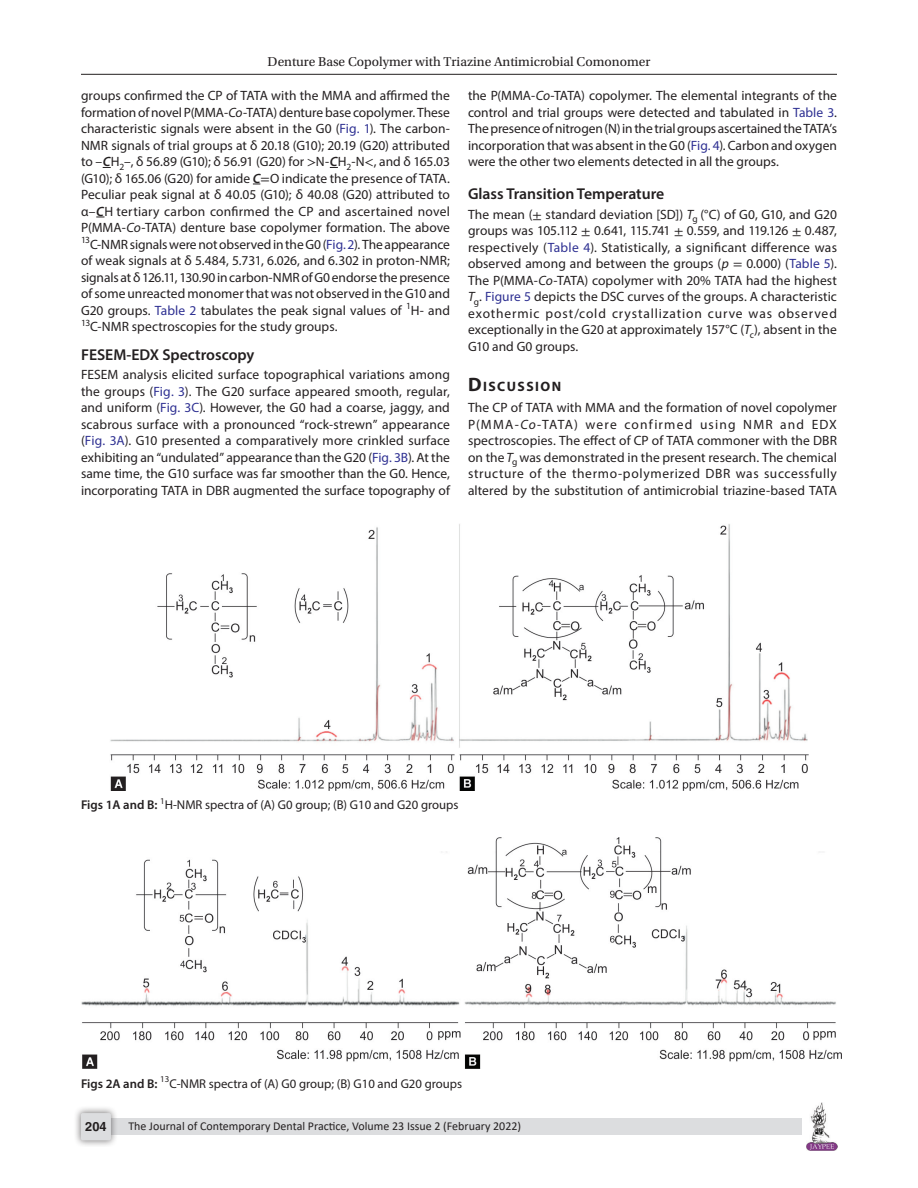
<style>
.page{position:relative;width:918px;height:1188px;background:#fff}
.page>*{position:absolute;margin:0;border:0;box-sizing:border-box;transform-origin:0 0}
.Head-2{font:600 15.75px "Myriad Pro";color:#231f20}
.Head-1{font:700 13.65px "Myriad Pro";letter-spacing:.105em;color:#231f20}
.Para-NoIndent{font:13.5px/16.5px "Myriad Pro";color:#231f20;text-align:justify}
.t1{font:13.5px "Utopia Std";color:#231f20}
.FigCaption{font:12.75px "Myriad Pro";color:#231f20}
.t2{font:700 12.75px "Helvetica LT Std";color:#231f20}
.t3{font:12px "Calibri";color:#231f20}
.s1{font-style:italic}
.s2{color:#2e3092}
.s3{font-weight:600;font-style:italic}
.s4{font-family:"STIX General"}
.s5{font-size:19.5px}
.s6{font-weight:600}
</style>
<div class="page">
<hr style="left:81px;top:74px;width:756px;height:1px;background:#231f20">
<img style="left:807px;top:1103px;width:30px;height:48px">
<div style="left:96px;top:1119px;width:706px;height:16px;background:#dcdddf"></div>
<div style="left:73px;top:1106px;width:45px;height:41px;background:#231f20;opacity:.61"></div>
<div style="left:81px;top:1113px;width:30px;height:27px;background:#dcdddf;border-radius:2px"></div>
<img style="left:110px;top:524px;width:698px;height:266px">
<img style="left:81px;top:838px;width:760px;height:231px">
<p class="t1" style="left:268px;top:55px;width:384px">Denture Base Copolymer with Triazine Antimicrobial Comonomer</p>
<p class="Para-NoIndent" style="left:81px;top:87px;width:371px">groups confirmed the CP of TATA with the MMA and affirmed the formation of novel P(MMA-<span class="s1">Co</span>-TATA) denture base copolymer. These characteristic signals were absent in the G0 (<span class="s2">Fig. 1</span>). The carbon-NMR signals of trial groups at δ 20.18 (G10); 20.19 (G20) attributed to –<span class="s3">C</span>H<sub>2</sub>–, δ 56.89 (G10); δ 56.91 (G20) for <span class="s4">&gt;</span>N-<span class="s3">C</span>H<sub>2</sub>-N<span class="s4">&lt;</span>, and δ 165.03 (G10); δ 165.06 (G20) for amide <span class="s3">C</span><span class="s4">=</span>O indicate the presence of TATA.<br>Peculiar peak signal at δ 40.05 (G10); δ 40.08 (G20) attributed to α–<span class="s3">C</span>H tertiary carbon confirmed the CP and ascertained novel P(MMA-<span class="s1">Co</span>-TATA) denture base copolymer formation. The above <sup>13</sup>C-NMR signals were not observed in the G0 (<span class="s2">Fig. 2</span>). The appearance of weak signals at δ 5.484, 5.731, 6.026, and 6.302 in proton-NMR; signals at δ 126.11, 130.90 in carbon-NMR of G0 endorse the presence of some unreacted monomer that was not observed in the G10 and G20 groups. <span class="s2">Table 2</span> tabulates the peak signal values of <sup>1</sup>H- and <sup>13</sup>C-NMR spectroscopies for the study groups.</p>
<p class="Head-2" style="left:81px;top:344px;width:175px">FESEM-EDX Spectroscopy</p>
<p class="Para-NoIndent" style="left:81px;top:366px;width:371px">FESEM analysis elicited surface topographical variations among the groups (<span class="s2">Fig. 3</span>). The G20 surface appeared smooth, regular, and uniform (<span class="s2">Fig. 3C</span>). However, the G0 had a coarse, jaggy, and scabrous surface with a pronounced “rock-strewn” appearance (<span class="s2">Fig. 3A</span>). G10 presented a comparatively more crinkled surface exhibiting an “undulated” appearance than the G20 (<span class="s2">Fig. 3B</span>). At the same time, the G10 surface was far smoother than the G0. Hence, incorporating TATA in DBR augmented the surface topography of</p>
<p class="Para-NoIndent" style="left:468px;top:87px;width:371px">the P(MMA-<span class="s1">Co</span>-TATA) copolymer. The elemental integrants of the control and trial groups were detected and tabulated in <span class="s2">Table 3</span>.<br>The presence of nitrogen (N) in the trial groups ascertained the TATA’s incorporation that was absent in the G0 (<span class="s2">Fig. 4</span>). Carbon and oxygen were the other two elements detected in all the groups.</p>
<p class="Head-2" style="left:468px;top:184px;width:198px">Glass Transition Temperature</p>
<p class="Para-NoIndent" style="left:468px;top:206px;width:371px">The mean (<span class="s4">±</span> standard deviation [SD]) <span class="s1">T</span><sub>g</sub> (°C) of G0, G10, and G20 groups was 105.112 <span class="s4">±</span> 0.641, 115.741 <span class="s4">±</span> 0.559, and 119.126 <span class="s4">±</span> 0.487, respectively (<span class="s2">Table 4</span>). Statistically, a significant difference was observed among and between the groups (<span class="s1">p</span> <span class="s4">=</span> 0.000) (<span class="s2">Table 5</span>).<br>The P(MMA-<span class="s1">Co</span>-TATA) copolymer with 20% TATA had the highest <span class="s1">T</span><sub>g</sub>. <span class="s2">Figure 5</span> depicts the DSC curves of the groups. A characteristic exothermic post/cold crystallization curve was observed exceptionally in the G20 at approximately 157°C (<span class="s1">T</span><sub>c</sub>), absent in the G10 and G0 groups.</p>
<p class="Head-1" style="left:468px;top:378px;width:95px"><span class="s5">D</span>ISCUSSION</p>
<p class="Para-NoIndent" style="left:468px;top:399px;width:371px">The CP of TATA with MMA and the formation of novel copolymer P(MMA-<span class="s1">Co</span>-TATA) were confirmed using NMR and EDX spectroscopies. The effect of CP of TATA commoner with the DBR on the <span class="s1">T</span><sub>g</sub> was demonstrated in the present research. The chemical structure of the thermo-polymerized DBR was successfully altered by the substitution of antimicrobial triazine-based TATA</p>
<p class="FigCaption" style="left:81px;top:797px;width:379px"><span class="s6">Figs 1A and B:</span> <sup>1</sup>H-NMR spectra of (A) G0 group; (B) G10 and G20 groups</p>
<p class="FigCaption" style="left:81px;top:1075px;width:383px"><span class="s6">Figs 2A and B:</span> <sup>13</sup>C-NMR spectra of (A) G0 group; (B) G10 and G20 groups</p>
<p class="t2" style="left:85px;top:1119px;width:23px">204</p>
<p class="t3" style="left:128px;top:1117px;width:394px">The Journal of Contemporary Dental Practice, Volume 23 Issue 2 (February 2022)</p>
</div>
